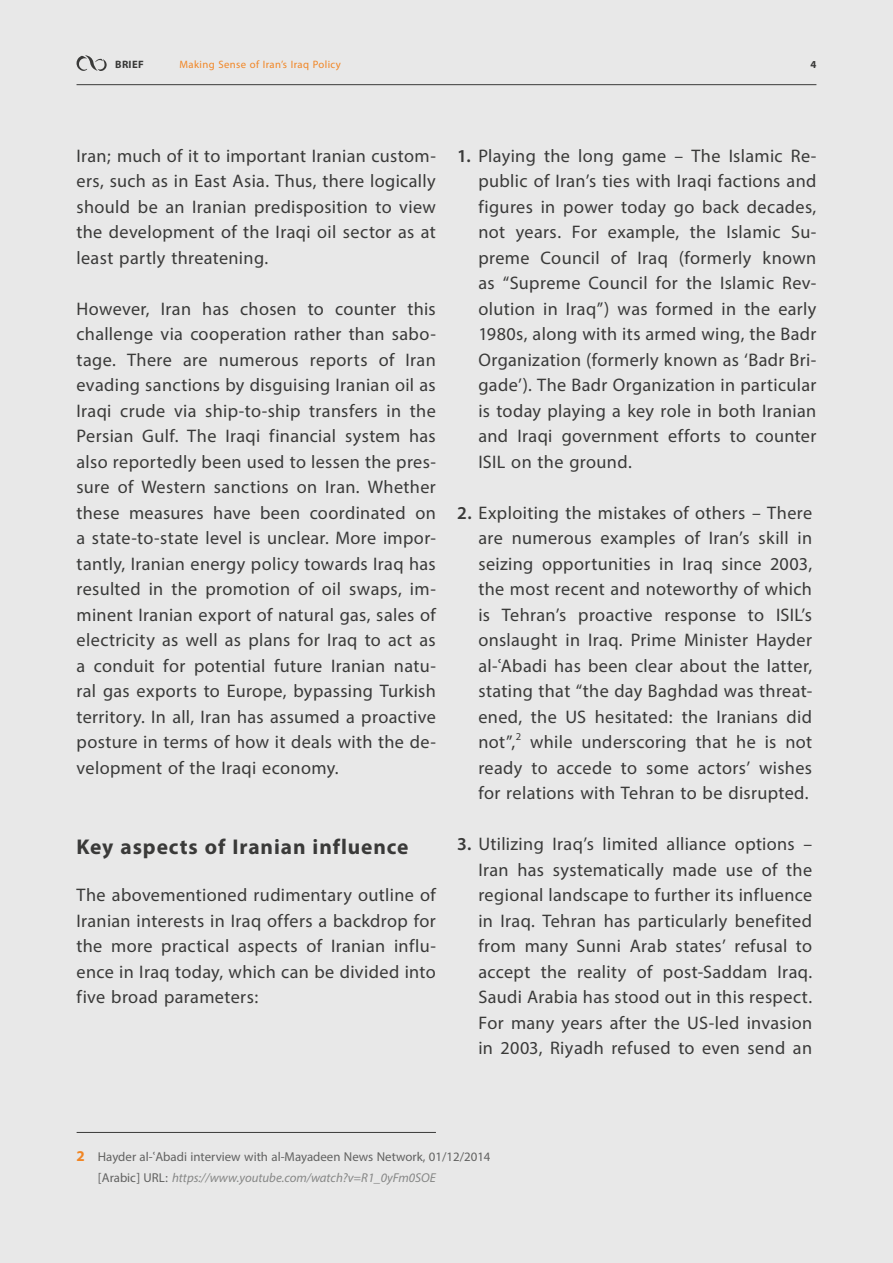
<style>
.page{position:relative;width:893px;height:1263px;background:#e8e8e8}
.page>*{position:absolute;margin:0;border:0;box-sizing:border-box;transform-origin:0 0}
.t1{font:700 30px "Myriad Arabic";letter-spacing:.03em;color:#3a3a39}
.t2{font:25.5px/25.5px "Myriad Arabic";letter-spacing:.015em;color:#3a3a39;text-align:justify}
.t3{font:18px/21.6px "Myriad Arabic";color:#626261}
.t4{font:15px "Myriad Arabic";letter-spacing:.025em;color:#f18625}
.t5{font:700 15px "Myriad Arabic";letter-spacing:.02em;color:#3a3a39}
.s1{font-weight:600}
.s2{font-weight:700;font-size:21px;color:#f18625}
.s3{font-style:italic;color:#868786}
</style>
<div class="page">
<hr style="left:77px;top:84px;width:739px;height:1px;background:#3a3a39">
<svg style="left:77px;top:55px;width:30px;height:16px"></svg>
<hr style="left:77px;top:1132px;width:359px;height:1px;background:#3a3a39">
<p class="t5" style="left:115px;top:54px;width:30px">BRIEF</p>
<p class="t4" style="left:179px;top:54px;width:163px">Making Sense of Iran’s Iraq Policy</p>
<p class="t5" style="left:810px;top:54px;width:7px">4</p>
<p class="t2" style="left:77px;top:143px;width:361px">Iran; much of it to important Iranian custom&shy;ers, such as in East Asia. Thus, there logically should be an Iranian predisposition to view the development of the Iraqi oil sector as at least partly threatening.</p>
<p class="t2" style="left:77px;top:296px;width:361px">However, Iran has chosen to counter this challenge via cooperation rather than sabo&shy;tage. There are numerous reports of Iran evading sanctions by disguising Iranian oil as Iraqi crude via ship-to-ship transfers in the Persian Gulf. The Iraqi financial system has also reportedly been used to lessen the pres&shy;sure of Western sanctions on Iran. Whether these measures have been coordinated on a state-to-state level is unclear. More impor&shy;tantly, Iranian energy policy towards Iraq has resulted in the promotion of oil swaps, im&shy;minent Iranian export of natural gas, sales of electricity as well as plans for Iraq to act as a conduit for potential future Iranian natu&shy;ral gas exports to Europe, bypassing Turkish territory. In all, Iran has assumed a proactive posture in terms of how it deals with the de&shy;velopment of the Iraqi economy.</p>
<p class="t1" style="left:77px;top:826px;width:333px">Key aspects of Iranian influence</p>
<p class="t2" style="left:77px;top:882px;width:361px">The abovementioned rudimentary outline of Iranian interests in Iraq offers a backdrop for the more practical aspects of Iranian influ&shy;ence in Iraq today, which can be divided into five broad parameters:</p>
<p class="t2" style="left:478px;top:143px;width:340px;text-indent:-21px"><span class="s1">1.</span> Playing the long game – The Islamic Re&shy;public of Iran’s ties with Iraqi factions and figures in power today go back decades, not years. For example, the Islamic Su&shy;preme Council of Iraq (formerly known as “Supreme Council for the Islamic Rev&shy;olution in Iraq”) was formed in the early 1980s, along with its armed wing, the Badr Organization (formerly known as ‘Badr Bri&shy;gade’). The Badr Organization in particular is today playing a key role in both Iranian and Iraqi government efforts to counter ISIL on the ground.</p>
<p class="t2" style="left:478px;top:500px;width:335px;text-indent:-21px"><span class="s1">2.</span> Exploiting the mistakes of others – There are numerous examples of Iran’s skill in seizing opportunities in Iraq since 2003, the most recent and noteworthy of which is Tehran’s proactive response to ISIL’s onslaught in Iraq. Prime Minister Hayder al-ʿAbadi has been clear about the latter, stating that “the day Baghdad was threat&shy;ened, the US hesitated: the Iranians did not”,<sup>2</sup> while underscoring that he is not ready to accede to some actors’ wishes for relations with Tehran to be disrupted.</p>
<p class="t2" style="left:478px;top:831px;width:335px;text-indent:-21px"><span class="s1">3.</span> Utilizing Iraq’s limited alliance options – Iran has systematically made use of the regional landscape to further its influence in Iraq. Tehran has particularly benefited from many Sunni Arab states’ refusal to accept the reality of post-Saddam Iraq.<br>Saudi Arabia has stood out in this respect.<br>For many years after the US-led invasion in 2003, Riyadh refused to even send an</p>
<p class="t3" style="left:98px;top:1145px;width:394px;text-indent:-21px"><span class="s2">2</span> Hayder al-ʿAbadi interview with al-Mayadeen News Network, 01/12/2014 [Arabic] URL: <span class="s3">https://www.youtube.com/watch?v=R1_0yFm0SOE</span></p>
</div>
